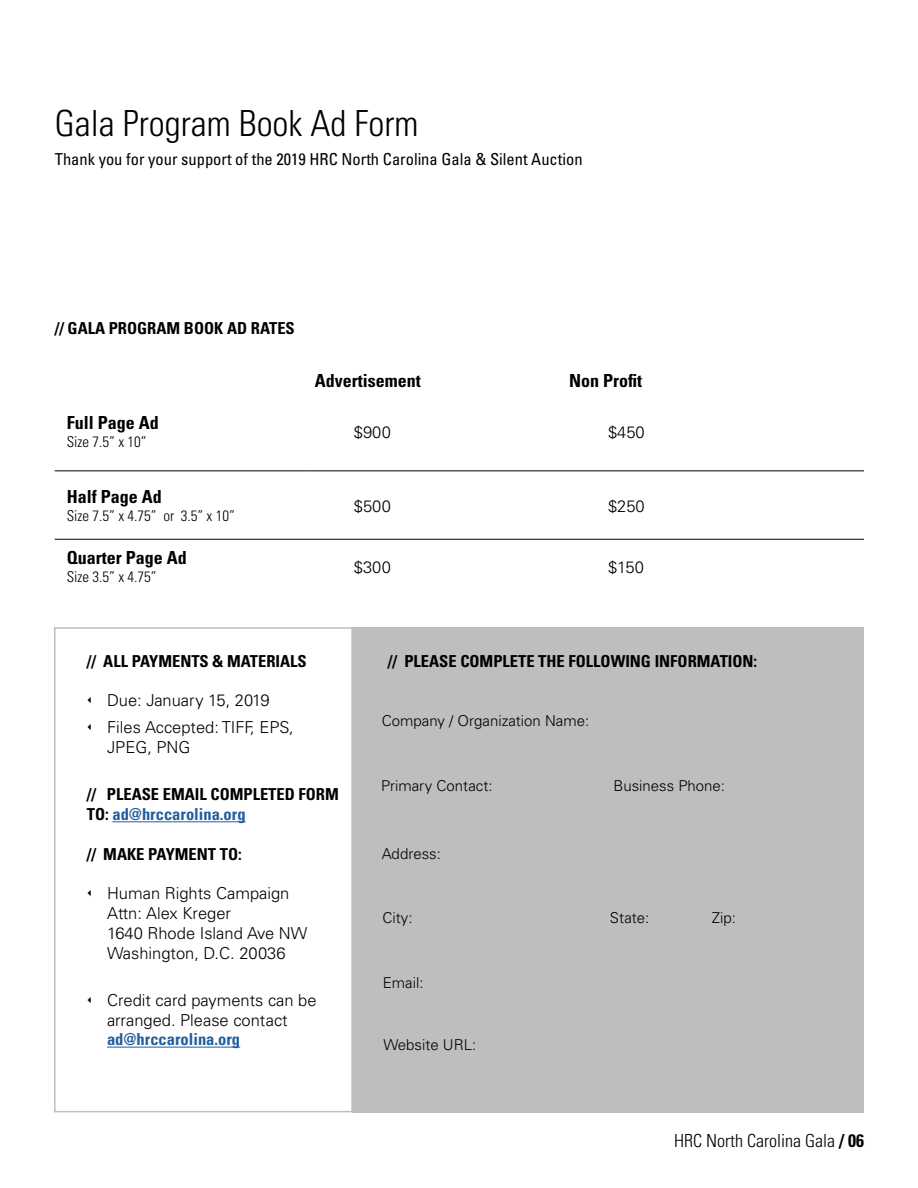
<style>
.page{position:relative;width:918px;height:1188px;background:#fff}
.page>*{position:absolute;margin:0;border:0;box-sizing:border-box;transform-origin:0 0}
.t1{font:300 condensed 36px "Univers LT Std";color:#000}
.t2{font:700 condensed 18px "Univers LT Std";color:#000}
.t3{font:300 condensed 18px "Univers LT Std";color:#000}
.t4{font:300 16.5px/19.8px "Univers LT Std";color:#000}
.t5{font:700 condensed 16.5px/19.8px "Univers LT Std";color:#000}
.t6{font:condensed 16.5px "Univers LT Std";color:#000}
.t7{font:700 condensed 16.5px "Univers LT Std";color:#215e9e}
.t8{font:300 15px "Univers LT Std";color:#000}
.t9{font:300 condensed 15px "Univers LT Std";color:#000}
.s1{font-family:"Arrows";font-weight:400}
.s2{color:#215e9e}
.s3{font-weight:700}
</style>
<div class="page">
<div style="left:54px;top:627px;width:299px;height:485px;background:#fff;border:2px solid #bcbec0"></div>
<hr style="left:55px;top:470px;width:254px;height:1px;background:#000">
<hr style="left:309px;top:470px;width:254px;height:1px;background:#000">
<hr style="left:563px;top:470px;width:301px;height:1px;background:#000">
<hr style="left:55px;top:539px;width:254px;height:1px;background:#000">
<hr style="left:309px;top:539px;width:254px;height:1px;background:#000">
<hr style="left:563px;top:539px;width:301px;height:1px;background:#000">
<hr style="left:112px;top:821px;width:134px;height:1px;background:#215e9e">
<hr style="left:107px;top:1047px;width:133px;height:1px;background:#215e9e">
<div style="left:353px;top:627px;width:511px;height:485px;background:#bcbec0"></div>
<h1 class="t1" style="left:55px;top:102px;width:365px">Gala Program Book Ad Form</h1>
<p class="t6" style="left:55px;top:149px;width:529px">Thank you for your support of the 2019 HRC North Carolina Gala &amp; Silent Auction</p>
<p class="t5" style="left:55px;top:318px;width:242px">// GALA PROGRAM BOOK AD RATES</p>
<p class="t2" style="left:67px;top:411px;width:93px">Full Page Ad</p>
<p class="t9" style="left:67px;top:433px;width:81px">Size 7.5” x 10”</p>
<p class="t2" style="left:67px;top:485px;width:97px">Half Page Ad</p>
<p class="t9" style="left:67px;top:506px;width:170px">Size 7.5” x 4.75” or 3.5” x 10”</p>
<p class="t2" style="left:67px;top:547px;width:121px">Quarter Page Ad</p>
<p class="t9" style="left:67px;top:568px;width:91px">Size 3.5” x 4.75”</p>
<p class="t2" style="left:315px;top:369px;width:107px">Advertisement</p>
<p class="t2" style="left:569px;top:369px;width:75px">Non Profit</p>
<p class="t4" style="left:354px;top:422px;width:39px">$900</p>
<p class="t4" style="left:608px;top:422px;width:38px">$450</p>
<p class="t4" style="left:354px;top:496px;width:39px">$500</p>
<p class="t4" style="left:608px;top:496px;width:38px">$250</p>
<p class="t4" style="left:354px;top:558px;width:39px">$300</p>
<p class="t4" style="left:608px;top:558px;width:37px">$150</p>
<p class="t5" style="left:87px;top:651px;width:222px">// ALL PAYMENTS &amp; MATERIALS</p>
<p class="t4" style="left:87px;top:687px;width:209px;line-height:27.3px"><span class="s1">R</span> Due: January 15, 2019<br><span class="s1">R</span> Files Accepted: TIFF, EPS,</p>
<p class="t4" style="left:107px;top:738px;width:85px">JPEG, PNG</p>
<p class="t5" style="left:87px;top:785px;width:254px">// PLEASE EMAIL COMPLETED FORM<br>TO: <span class="s2">ad@hrccarolina.org</span></p>
<p class="t5" style="left:87px;top:844px;width:157px">// MAKE PAYMENT TO:</p>
<p class="t4" style="left:107px;top:884px;width:202px;text-indent:-20px"><span class="s1">R</span> Human Rights Campaign<br>Attn: Alex Kreger<br>1640 Rhode Island Ave NW<br>Washington, D.C. 20036</p>
<p class="t4" style="left:87px;top:990px;width:231px;text-align:center"><span class="s1">R</span> Credit card payments can be arranged. Please contact</p>
<p class="t7" style="left:107px;top:1030px;width:135px">ad@hrccarolina.org</p>
<p class="t5" style="left:388px;top:651px;width:371px">// PLEASE COMPLETE THE FOLLOWING INFORMATION:</p>
<p class="t8" style="left:382px;top:711px;width:209px">Company / Organization Name:</p>
<p class="t8" style="left:381px;top:777px;width:113px">Primary Contact:</p>
<p class="t8" style="left:382px;top:844px;width:60px">Address:</p>
<p class="t8" style="left:613px;top:777px;width:113px">Business Phone:</p>
<p class="t8" style="left:382px;top:908px;width:32px">City:</p>
<p class="t8" style="left:610px;top:908px;width:41px">State:</p>
<p class="t8" style="left:712px;top:908px;width:26px">Zip:</p>
<p class="t8" style="left:383px;top:974px;width:42px">Email:</p>
<p class="t8" style="left:383px;top:1036px;width:94px">Website URL:</p>
<p class="t3" style="left:674px;top:1130px;width:191px">HRC North Carolina Gala <span class="s3">/ 06</span></p>
</div>
